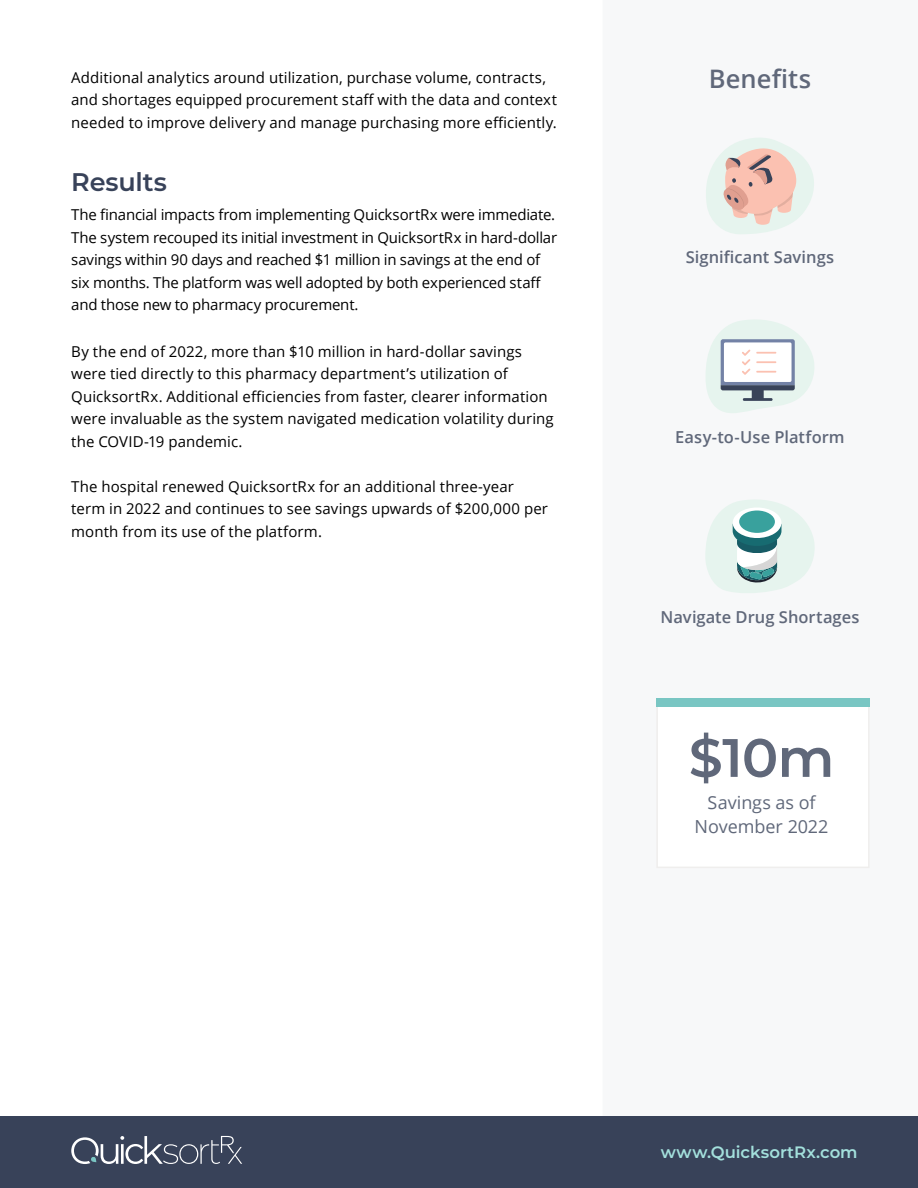
<style>
.page{position:relative;width:918px;height:1188px;background:#fff}
.page>*{position:absolute;margin:0;border:0;box-sizing:border-box;transform-origin:0 0}
.t1{font:600 54px "Montserrat";color:#60687a}
.t2{font:600 25.5px "Open Sans";letter-spacing:.005em;color:#60687a}
.t3{font:600 25.5px "Montserrat";letter-spacing:-.005em;color:#384259}
.t4{font:18px/24px "Open Sans";letter-spacing:-.005em;color:#60687a;text-align:center}
.t5{font:600 16.5px "Open Sans";color:#60687a}
.t6{font:600 16.5px "Montserrat";color:#a3e0dc}
.t7{font:15px/22.5px "Open Sans";letter-spacing:.005em;color:#000}
.t8{font:15px/22.5px "Open Sans";letter-spacing:-.015em;color:#000}
</style>
<div class="page">
<svg style="left:706px;top:137px;width:108px;height:97px"></svg>
<svg style="left:705px;top:319px;width:110px;height:95px"></svg>
<hr style="left:756px;top:371px;width:20px;height:2px;background:#fbc1b1">
<svg style="left:705px;top:499px;width:110px;height:95px"></svg>
<div style="left:0;top:1116px;width:918px;height:72px;background:#384259"></div>
<svg style="left:71px;top:1136px;width:171px;height:28px"></svg>
<svg style="left:656px;top:707px;width:214px;height:161px"></svg>
<div style="left:656px;top:698px;width:214px;height:9px;background:#79c6c3"></div>
<p class="t7" style="left:71px;top:66px;width:487px">Additional analytics around utilization, purchase volume, contracts, and shortages equipped procurement staff with the data and context needed to improve delivery and manage purchasing more efficiently.</p>
<h2 class="t3" style="left:71px;top:164px;width:97px">Results</h2>
<p class="t8" style="left:71px;top:203px;width:487px">The financial impacts from implementing QuicksortRx were immediate.<br>The system recouped its initial investment in QuicksortRx in hard-dollar savings within 90 days and reached $1 million in savings at the end of six months. The platform was well adopted by both experienced staff and those new to pharmacy procurement.</p>
<p class="t7" style="left:71px;top:339px;width:484px">By the end of 2022, more than $10 million in hard-dollar savings were tied directly to this pharmacy department’s utilization of QuicksortRx. Additional efficiencies from faster, clearer information were invaluable as the system navigated medication volatility during the COVID-19 pandemic.</p>
<p class="t7" style="left:71px;top:474px;width:478px">The hospital renewed QuicksortRx for an additional three-year term in 2022 and continues to see savings upwards of $200,000 per month from its use of the platform.</p>
<h2 class="t2" style="left:709px;top:61px;width:104px">Benefits</h2>
<p class="t5" style="left:686px;top:245px;width:150px">Significant Savings</p>
<p class="t5" style="left:675px;top:426px;width:171px">Easy-to-Use Platform</p>
<p class="t5" style="left:661px;top:606px;width:200px">Navigate Drug Shortages</p>
<h1 class="t1" style="left:689px;top:719px;width:147px">$10m</h1>
<p class="t4" style="left:695px;top:790px;width:135px">Savings as of<br>November 2022</p>
<p class="t6" style="left:661px;top:1140px;width:198px">www.QuicksortRx.com</p>
</div>
